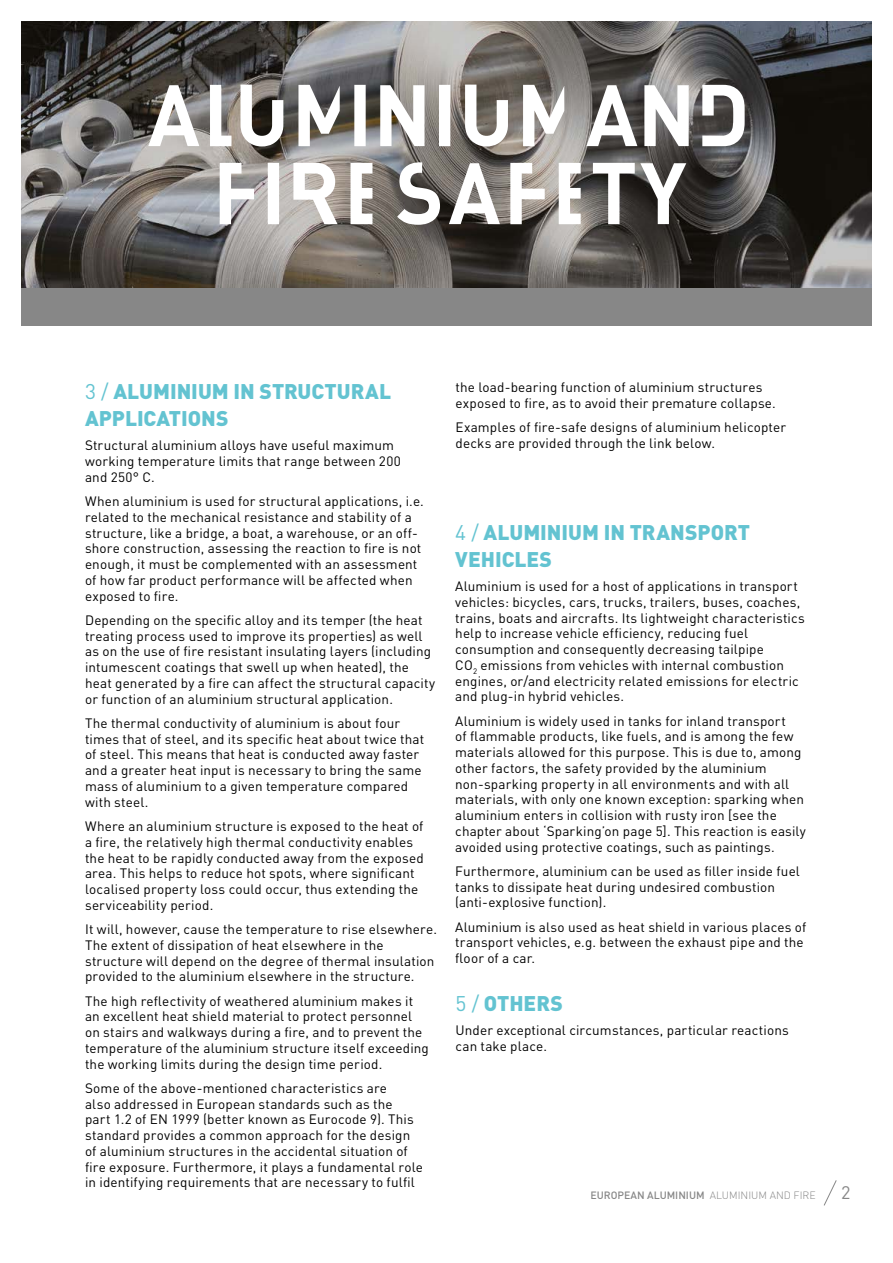
<style>
.page{position:relative;width:893px;height:1263px;background:#fff}
.page>*{position:absolute;margin:0;border:0;box-sizing:border-box;transform-origin:0 0}
.t1{font:900 21px/27px "DIN";color:#63c3d1}
.t2{font:18px "DIN";color:#878787}
.t3{font:13.5px/15.8px "DIN";letter-spacing:.01em;color:#000}
.t4{font:500 10.5px "DIN";color:#878787}
.s1{font-weight:400}
.s2{font-weight:300}
</style>
<div class="page">
<svg style="left:824px;top:1180px;width:13px;height:26px"></svg>
<img style="left:21px;top:21px;width:851px;height:267px">
<div style="left:21px;top:288px;width:851px;height:37px;background:#878787"></div>
<svg style="left:220px;top:162px;width:466px;height:63px"></svg>
<svg style="left:148px;top:85px;width:597px;height:62px"></svg>
<h1 class="t1" style="left:85px;top:377px;width:308px"><span class="s1">3 /</span> ALUMINIUM IN STRUCTURAL<br>APPLICATIONS</h1>
<p class="t3" style="left:85px;top:437px;width:317px">Structural aluminium alloys have useful maximum working temperature limits that range between 200 and 250° C.</p>
<p class="t3" style="left:85px;top:493px;width:340px">When aluminium is used for structural applications, i.e. related to the mechanical resistance and stability of a structure, like a bridge, a boat, a warehouse, or an off&shy;shore construction, assessing the reaction to fire is not enough, it must be complemented with an assessment of how far product performance will be affected when exposed to fire.</p>
<p class="t3" style="left:85px;top:612px;width:352px">Depending on the specific alloy and its temper (the heat treating process used to improve its properties) as well as on the use of fire resistant insulating layers (including intumescent coatings that swell up when heated), the heat generated by a fire can affect the structural capacity or function of an aluminium structural application.</p>
<p class="t3" style="left:85px;top:715px;width:341px">The thermal conductivity of aluminium is about four times that of steel, and its specific heat about twice that of steel. This means that heat is conducted away faster and a greater heat input is necessary to bring the same mass of aluminium to a given temperature compared with steel.</p>
<p class="t3" style="left:85px;top:818px;width:340px">Where an aluminium structure is exposed to the heat of a fire, the relatively high thermal conductivity enables the heat to be rapidly conducted away from the exposed area. This helps to reduce hot spots, where significant localised property loss could occur, thus extending the serviceability period.</p>
<p class="t3" style="left:85px;top:921px;width:353px">It will, however, cause the temperature to rise elsewhere.<br>The extent of dissipation of heat elsewhere in the structure will depend on the degree of thermal insulation provided to the aluminium elsewhere in the structure.</p>
<p class="t3" style="left:85px;top:992px;width:345px">The high reflectivity of weathered aluminium makes it an excellent heat shield material to protect personnel on stairs and walkways during a fire, and to prevent the temperature of the aluminium structure itself exceeding the working limits during the design time period.</p>
<p class="t3" style="left:85px;top:1080px;width:339px">Some of the above-mentioned characteristics are<br>also addressed in European standards such as the<br>part 1.2 of EN 1999 (better known as Eurocode 9). This standard provides a common approach for the design of aluminium structures in the accidental situation of fire exposure. Furthermore, it plays a fundamental role in identifying requirements that are necessary to fulfil</p>
<p class="t3" style="left:455px;top:379px;width:322px">the load-bearing function of aluminium structures exposed to fire, as to avoid their premature collapse.</p>
<p class="t3" style="left:455px;top:419px;width:332px">Examples of fire-safe designs of aluminium helicopter decks are provided through the link below.</p>
<h1 class="t1" style="left:455px;top:518px;width:296px"><span class="s1">4 /</span> ALUMINIUM IN TRANSPORT<br>VEHICLES</h1>
<p class="t3" style="left:455px;top:578px;width:351px">Aluminium is used for a host of applications in transport vehicles: bicycles, cars, trucks, trailers, buses, coaches, trains, boats and aircrafts. Its lightweight characteristics help to increase vehicle efficiency, reducing fuel consumption and consequently decreasing tailpipe<br>CO<sub>2</sub> emissions from vehicles with internal combustion engines, or/and electricity related emissions for electric and plug-in hybrid vehicles.</p>
<p class="t3" style="left:455px;top:713px;width:352px">Aluminium is widely used in tanks for inland transport<br>of flammable products, like fuels, and is among the few materials allowed for this purpose. This is due to, among other factors, the safety provided by the aluminium non-sparking property in all environments and with all materials, with only one known exception: sparking when aluminium enters in collision with rusty iron [see the chapter about ‘Sparking’on page 5]. This reaction is easily avoided using protective coatings, such as paintings.</p>
<p class="t3" style="left:455px;top:863px;width:346px">Furthermore, aluminium can be used as filler inside fuel tanks to dissipate heat during undesired combustion (anti-explosive function).</p>
<p class="t3" style="left:455px;top:919px;width:353px">Aluminium is also used as heat shield in various places of transport vehicles, e.g. between the exhaust pipe and the floor of a car.</p>
<h1 class="t1" style="left:455px;top:989px;width:109px"><span class="s1">5 /</span> OTHERS</h1>
<p class="t3" style="left:455px;top:1022px;width:335px">Under exceptional circumstances, particular reactions can take place.</p>
<p class="t4" style="left:590px;top:1189px;width:227px">EUROPEAN ALUMINIUM <span class="s2">ALUMINIUM AND FIRE</span></p>
<h2 class="t2" style="left:841px;top:1181px;width:11px">2</h2>
</div>
